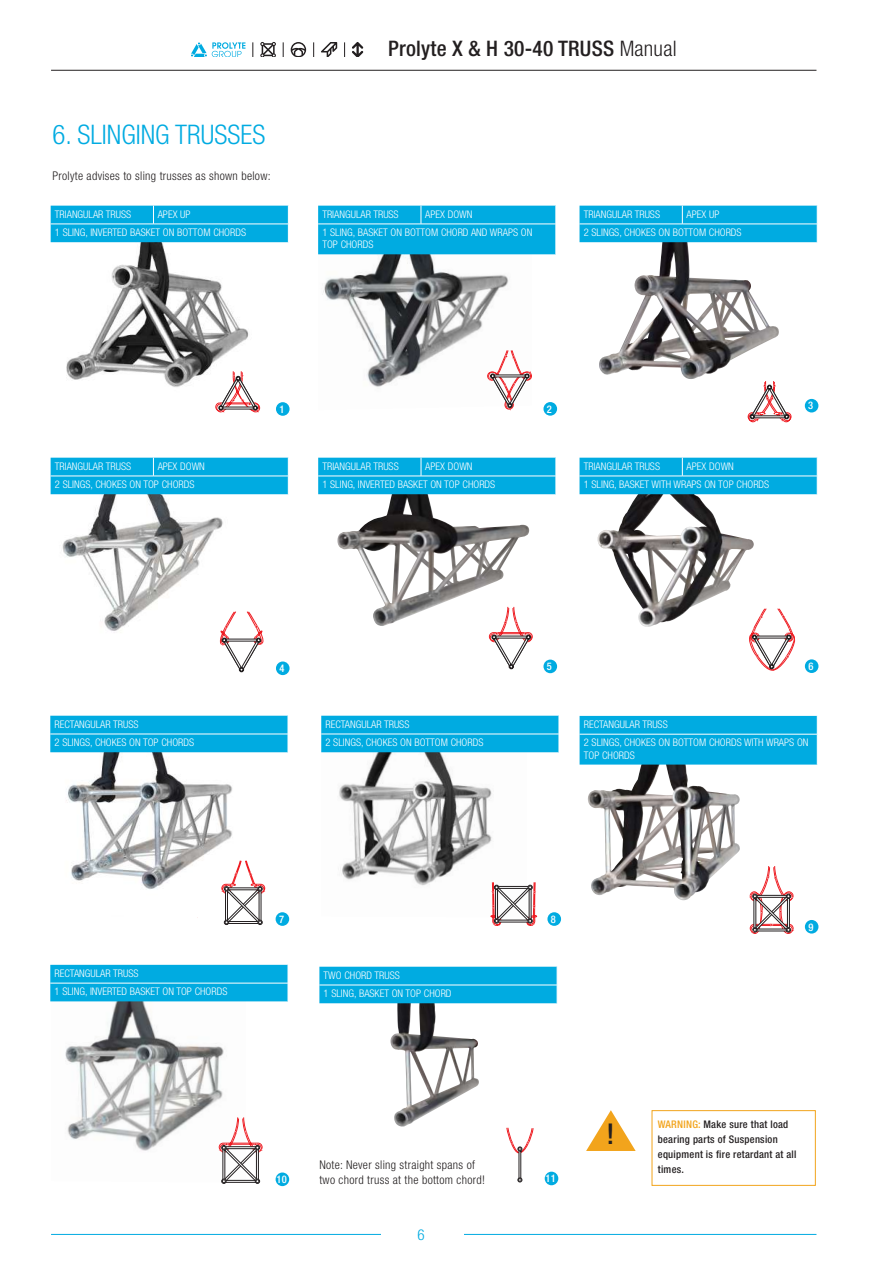
<style>
.page{position:relative;width:893px;height:1263px;background:#fff}
.page>*{position:absolute;margin:0;border:0;box-sizing:border-box;transform-origin:0 0}
.t1{font:500 condensed 28.65px "Helvetica Neue LT Std";color:#231f20}
.t2{font:300 condensed 27px "Helvetica Neue LT Std";color:#00abe1}
.t3{font:500 condensed 21.45px "Helvetica Neue LT Std";letter-spacing:.01em;color:#231f20}
.t4{font:300 condensed 15px "Helvetica Neue LT Std";color:#00abe1}
.t5{font:300 condensed 12px/15px "Helvetica Neue LT Std";letter-spacing:.025em;color:#231f20}
.t6{font:300 condensed 10.5px/18.3px "Helvetica Neue LT Std";color:#fff}
.t7{font:500 condensed 10.5px/15px "Helvetica Neue LT Std";letter-spacing:.025em;color:#231f20}
.t8{font:500 condensed 10.5px "Helvetica Neue LT Std";color:#fff}
.s1{font-weight:300}
.s2{color:#f2a41c}
</style>
<div class="page">
<hr style="left:51px;top:1234px;width:765px;height:1px;background:#00abe1">
<div style="left:381px;top:1217px;width:83px;height:23px;background:#fff"></div>
<svg style="left:253px;top:42px;width:1px;height:15px"></svg>
<svg style="left:191px;top:42px;width:54px;height:15px"></svg>
<svg style="left:283px;top:42px;width:1px;height:15px"></svg>
<svg style="left:313px;top:42px;width:1px;height:15px"></svg>
<svg style="left:344px;top:42px;width:1px;height:15px"></svg>
<svg style="left:321px;top:42px;width:16px;height:15px"></svg>
<svg style="left:352px;top:42px;width:11px;height:15px"></svg>
<svg style="left:260px;top:42px;width:16px;height:15px"></svg>
<svg style="left:291px;top:42px;width:15px;height:15px"></svg>
<hr style="left:51px;top:70px;width:765px;height:1px;background:#231f20">
<img style="left:318px;top:254px;width:214px;height:133px">
<img style="left:598px;top:242px;width:182px;height:137px">
<img style="left:337px;top:494px;width:192px;height:132px">
<img style="left:389px;top:1003px;width:90px;height:124px">
<img style="left:54px;top:494px;width:196px;height:137px">
<img style="left:596px;top:494px;width:158px;height:133px">
<img style="left:50px;top:231px;width:219px;height:182px">
<svg style="left:215px;top:371px;width:45px;height:41px"></svg>
<svg style="left:748px;top:381px;width:43px;height:41px"></svg>
<svg style="left:489px;top:606px;width:44px;height:63px"></svg>
<svg style="left:507px;top:1128px;width:26px;height:54px"></svg>
<svg style="left:464px;top:347px;width:2px;height:34px"></svg>
<svg style="left:487px;top:350px;width:45px;height:61px"></svg>
<svg style="left:218px;top:611px;width:46px;height:61px"></svg>
<svg style="left:748px;top:608px;width:48px;height:63px"></svg>
<div style="left:276px;top:402px;width:14px;height:14px;background:#00abe1;border-radius:50%"></div>
<div style="left:805px;top:399px;width:13px;height:13px;background:#00abe1;border-radius:50%"></div>
<div style="left:543px;top:660px;width:14px;height:13px;background:#00abe1;border-radius:50%"></div>
<div style="left:545px;top:1172px;width:13px;height:13px;background:#00abe1;border-radius:50%"></div>
<div style="left:543px;top:402px;width:14px;height:14px;background:#00abe1;border-radius:50%"></div>
<div style="left:276px;top:661px;width:14px;height:14px;background:#00abe1;border-radius:50%"></div>
<div style="left:805px;top:659px;width:13px;height:14px;background:#00abe1;border-radius:50%"></div>
<div style="left:51px;top:206px;width:238px;height:36px;background:#00abe1"></div>
<div style="left:318px;top:206px;width:238px;height:48px;background:#00abe1"></div>
<hr style="left:318px;top:224px;width:103px;height:1px;background:#fff">
<hr style="left:421px;top:224px;width:135px;height:1px;background:#fff">
<img style="left:50px;top:752px;width:189px;height:137px">
<img style="left:587px;top:764px;width:153px;height:137px">
<img style="left:51px;top:1001px;width:195px;height:150px">
<svg style="left:221px;top:860px;width:45px;height:65px"></svg>
<svg style="left:749px;top:866px;width:45px;height:68px"></svg>
<svg style="left:218px;top:1117px;width:45px;height:66px"></svg>
<div style="left:276px;top:912px;width:13px;height:14px;background:#00abe1;border-radius:50%"></div>
<div style="left:805px;top:920px;width:13px;height:13px;background:#00abe1;border-radius:50%"></div>
<img style="left:321px;top:752px;width:206px;height:134px">
<svg style="left:490px;top:882px;width:47px;height:44px"></svg>
<div style="left:547px;top:912px;width:14px;height:14px;background:#00abe1;border-radius:50%"></div>
<svg style="left:579px;top:206px;width:239px;height:36px;background:#09aee2"></svg>
<div style="left:51px;top:458px;width:238px;height:36px;background:#00abe1"></div>
<svg style="left:579px;top:458px;width:239px;height:36px;background:#09aee2"></svg>
<div style="left:318px;top:458px;width:238px;height:36px;background:#00abe1"></div>
<div style="left:50px;top:716px;width:238px;height:36px;background:#00abe1"></div>
<hr style="left:50px;top:734px;width:238px;height:1px;background:#fff">
<div style="left:580px;top:716px;width:238px;height:48px;background:#00abe1"></div>
<hr style="left:580px;top:734px;width:237px;height:1px;background:#fff">
<div style="left:321px;top:716px;width:238px;height:36px;background:#00abe1"></div>
<hr style="left:321px;top:734px;width:238px;height:1px;background:#fff">
<div style="left:50px;top:965px;width:238px;height:36px;background:#00abe1"></div>
<hr style="left:50px;top:983px;width:238px;height:1px;background:#fff">
<div style="left:319px;top:967px;width:239px;height:36px;background:#00abe1"></div>
<hr style="left:319px;top:985px;width:238px;height:1px;background:#fff">
<div style="left:276px;top:1172px;width:13px;height:14px;background:#00abe1;border-radius:50%"></div>
<div style="left:652px;top:1110px;width:164px;height:76px;border:1px solid #f2a41c"></div>
<svg style="left:586px;top:1110px;width:50px;height:41px"></svg>
<h2 class="t2" style="left:52px;top:119px;width:214px">6. SLINGING TRUSSES</h2>
<p class="t5" style="left:52px;top:168px;width:220px">Prolyte advises to sling trusses as shown below:</p>
<h3 class="t3" style="left:388px;top:36px;width:290px">Prolyte X &amp; H 30-40 TRUSS <span class="s1">Manual</span></h3>
<p class="t6" style="left:55px;top:205px;width:78px">TRIANGULAR TRUSS</p>
<p class="t6" style="left:55px;top:205px;width:193px;text-indent:103px">APEX UP<br>1 SLING, INVERTED BASKET ON BOTTOM CHORDS</p>
<p class="t6" style="left:322px;top:205px;width:78px">TRIANGULAR TRUSS</p>
<p class="t6" style="left:322px;top:205px;width:211px;text-indent:103px">APEX DOWN<br>1 SLING, BASKET ON BOTTOM CHORD AND WRAPS ON</p>
<p class="t6" style="left:322px;top:235px;width:52px">TOP CHORDS</p>
<p class="t6" style="left:584px;top:205px;width:78px">TRIANGULAR TRUSS</p>
<p class="t6" style="left:584px;top:205px;width:159px;text-indent:103px">APEX UP<br>2 SLINGS, CHOKES ON BOTTOM CHORDS</p>
<p class="t8" style="left:279px;top:403px;width:7px">1</p>
<p class="t8" style="left:808px;top:399px;width:7px">3</p>
<p class="t8" style="left:547px;top:403px;width:7px">2</p>
<p class="t6" style="left:55px;top:457px;width:78px">TRIANGULAR TRUSS</p>
<p class="t6" style="left:55px;top:457px;width:152px;text-indent:103px">APEX DOWN<br>2 SLINGS, CHOKES ON TOP CHORDS</p>
<p class="t6" style="left:584px;top:457px;width:78px">TRIANGULAR TRUSS</p>
<p class="t6" style="left:322px;top:457px;width:78px">TRIANGULAR TRUSS</p>
<p class="t6" style="left:322px;top:457px;width:174px;text-indent:103px">APEX DOWN<br>1 SLING, INVERTED BASKET ON TOP CHORDS</p>
<p class="t6" style="left:584px;top:457px;width:187px;text-indent:103px">APEX DOWN<br>1 SLING, BASKET WITH WRAPS ON TOP CHORDS</p>
<p class="t8" style="left:279px;top:662px;width:7px">4</p>
<p class="t8" style="left:808px;top:660px;width:7px">6</p>
<p class="t8" style="left:547px;top:660px;width:7px">5</p>
<p class="t6" style="left:55px;top:715px;width:141px">RECTANGULAR TRUSS<br>2 SLINGS, CHOKES ON TOP CHORDS</p>
<p class="t6" style="left:584px;top:715px;width:226px">RECTANGULAR TRUSS<br>2 SLINGS, CHOKES ON BOTTOM CHORDS WITH WRAPS ON</p>
<p class="t6" style="left:584px;top:746px;width:52px">TOP CHORDS</p>
<p class="t6" style="left:325px;top:715px;width:159px">RECTANGULAR TRUSS<br>2 SLINGS, CHOKES ON BOTTOM CHORDS</p>
<p class="t8" style="left:279px;top:913px;width:7px">7</p>
<p class="t6" style="left:55px;top:964px;width:174px">RECTANGULAR TRUSS<br>1 SLING, INVERTED BASKET ON TOP CHORDS</p>
<p class="t6" style="left:324px;top:966px;width:129px">TWO CHORD TRUSS<br>1 SLING, BASKET ON TOP CHORD</p>
<p class="t8" style="left:276px;top:1173px;width:12px">10</p>
<p class="t5" style="left:319px;top:1157px;width:167px">Note: Never sling straight spans of two chord truss at the bottom chord!</p>
<h3 class="t4" style="left:417px;top:1226px;width:9px">6</h3>
<p class="t8" style="left:551px;top:913px;width:7px">8</p>
<p class="t8" style="left:808px;top:920px;width:7px">9</p>
<p class="t8" style="left:545px;top:1172px;width:12px">11</p>
<h1 class="t1" style="left:607px;top:1116px;width:9px">!</h1>
<p class="t7" style="left:658px;top:1116px;width:140px"><span class="s2">WARNING:</span> Make sure that load bearing parts of Suspension equipment is fire retardant at all times.</p>
</div>
